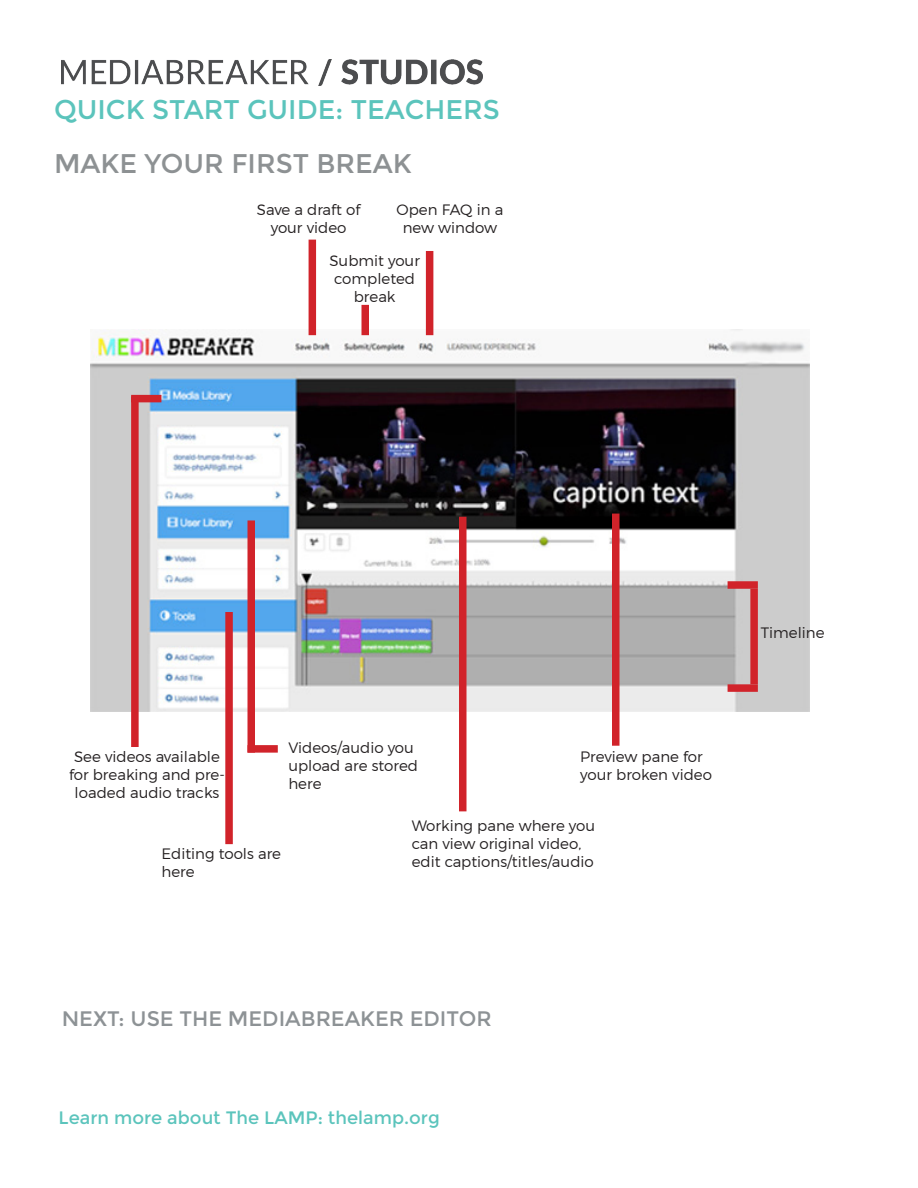
<style>
.page{position:relative;width:918px;height:1188px;background:#fff}
.page>*{position:absolute;margin:0;border:0;box-sizing:border-box;transform-origin:0 0}
.t1{font:27px "Montserrat";color:#5bc4bc}
.t2{font:27px "Montserrat";color:#8d9193}
.t3{font:21px "Montserrat";color:#8d9295}
.t4{font:18px "Montserrat";color:#5bc4bc}
.t5{font:300 15px/18px "Montserrat";color:#231f20;text-align:center}
</style>
<div class="page">
<img style="left:62px;top:59px;width:421px;height:26px">
<img style="left:90px;top:329px;width:720px;height:383px">
<div style="left:309px;top:240px;width:7px;height:95px;background:#d1232a"></div>
<div style="left:362px;top:305px;width:7px;height:30px;background:#d1232a"></div>
<div style="left:426px;top:251px;width:7px;height:84px;background:#d1232a"></div>
<div style="left:131px;top:396px;width:8px;height:351px;background:#d1232a"></div>
<div style="left:131px;top:395px;width:30px;height:7px;background:#d1232a"></div>
<div style="left:248px;top:520px;width:7px;height:233px;background:#d1232a"></div>
<div style="left:247px;top:745px;width:31px;height:8px;background:#d1232a"></div>
<div style="left:225px;top:612px;width:8px;height:232px;background:#d1232a"></div>
<div style="left:612px;top:514px;width:8px;height:232px;background:#d1232a"></div>
<div style="left:459px;top:517px;width:7px;height:294px;background:#d1232a"></div>
<div style="left:750px;top:589px;width:8px;height:95px;background:#d1232a"></div>
<div style="left:728px;top:684px;width:30px;height:8px;background:#d1232a"></div>
<div style="left:728px;top:581px;width:30px;height:8px;background:#d1232a"></div>
<p class="t1" style="left:54px;top:94px;width:447px">QUICK START GUIDE: TEACHERS</p>
<p class="t2" style="left:54px;top:148px;width:359px">MAKE YOUR FIRST BREAK</p>
<p class="t5" style="left:257px;top:201px;width:105px">Save a draft of your video</p>
<p class="t5" style="left:329px;top:251px;width:92px">Submit your completed break</p>
<p class="t5" style="left:397px;top:201px;width:108px">Open FAQ in a new window</p>
<p class="t5" style="left:69px;top:747px;width:157px">See videos available for breaking and pre&shy;loaded audio tracks</p>
<p class="t5" style="left:288px;top:738px;width:131px;text-align:left">Videos/audio you upload are stored here</p>
<p class="t5" style="left:580px;top:747px;width:133px;text-align:left">Preview pane for your broken video</p>
<p class="t5" style="left:412px;top:816px;width:185px;text-align:left">Working pane where you can view original video, edit captions/titles/audio</p>
<p class="t5" style="left:161px;top:844px;width:121px;text-align:left">Editing tools are here</p>
<p class="t5" style="left:761px;top:623px;width:65px">Timeline</p>
<p class="t3" style="left:62px;top:1007px;width:432px">NEXT: USE THE MEDIABREAKER EDITOR</p>
<p class="t4" style="left:58px;top:1108px;width:383px">Learn more about The LAMP: thelamp.org</p>
</div>
